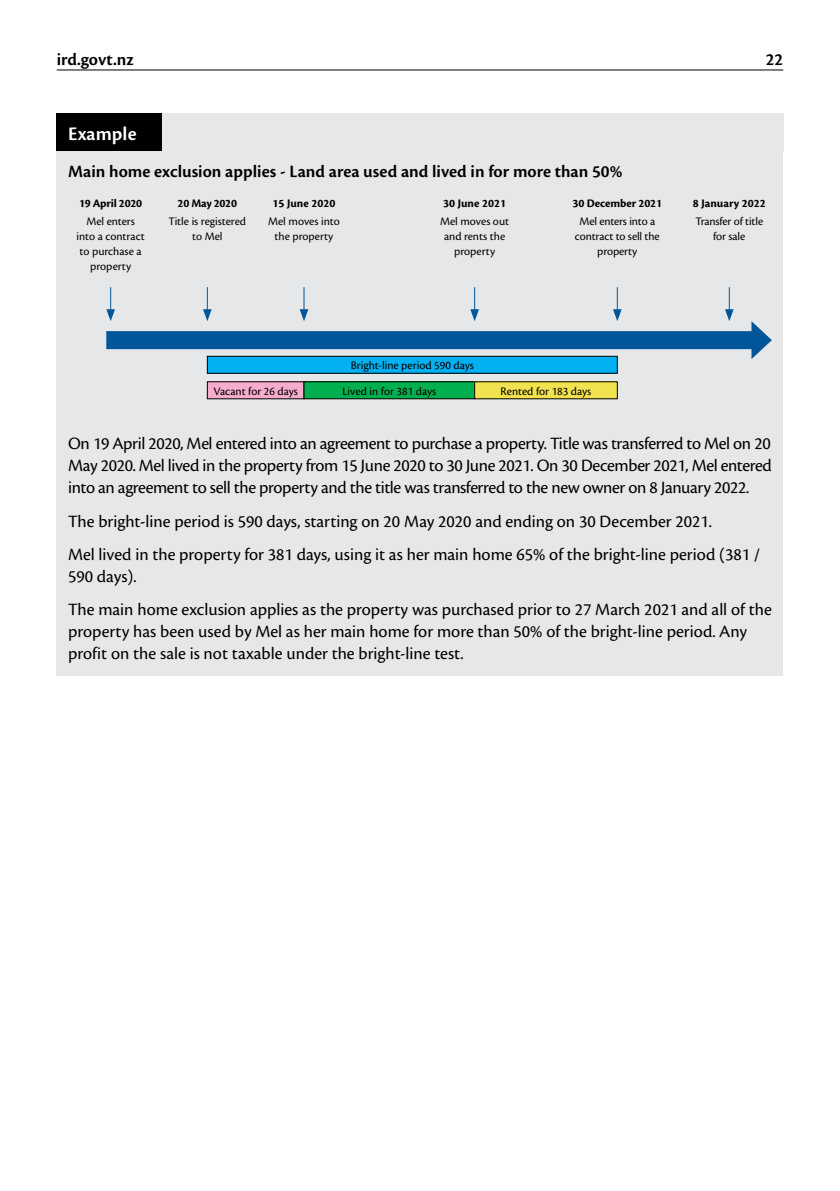
<style>
.page{position:relative;width:840px;height:1191px;background:#fff}
.page>*{position:absolute;margin:0;border:0;box-sizing:border-box;transform-origin:0 0}
.t1{font:600 20px "Cronos Pro";letter-spacing:.005em;color:#fff}
.Body_Text_2mm{font:18px/22px "Cronos Pro";color:#000}
.Body_Text_2mm-2{font:600 18px "Cronos Pro";color:#000}
.Diagram_Text_-_small{font:12px/15px "Cronos Pro";letter-spacing:-.005em;color:#000;text-align:center}
.Diagram_Text_-_small-2{font:700 12px "Cronos Pro";color:#000}
.Diagram_Text_-_small-3{font:700 12px "Cronos Pro";letter-spacing:-.02em;color:#000}
</style>
<div class="page">
<div style="left:57px;top:113px;width:105px;height:39px;background:#000"></div>
<div style="left:162px;top:113px;width:620px;height:39px;background:#e6e7e8"></div>
<div style="left:57px;top:152px;width:725px;height:524px;background:#e6e7e8"></div>
<svg style="left:106px;top:287px;width:9px;height:34px"></svg>
<svg style="left:203px;top:287px;width:8px;height:34px"></svg>
<svg style="left:470px;top:287px;width:8px;height:34px"></svg>
<div style="left:106px;top:331px;width:652px;height:18px;background:#005699"></div>
<svg style="left:751px;top:321px;width:20px;height:38px"></svg>
<svg style="left:299px;top:287px;width:9px;height:34px"></svg>
<svg style="left:613px;top:287px;width:8px;height:34px"></svg>
<svg style="left:725px;top:287px;width:8px;height:34px"></svg>
<div style="left:207px;top:356px;width:410px;height:17px;background:#00b0f0"></div>
<div style="left:207px;top:356px;width:410px;height:17px;border:1px solid #000"></div>
<div style="left:207px;top:382px;width:97px;height:17px;background:#f6adcd"></div>
<div style="left:304px;top:382px;width:170px;height:17px;background:#00b04f"></div>
<div style="left:303px;top:381px;width:171px;height:18px;border:1px solid #000"></div>
<div style="left:474px;top:382px;width:143px;height:17px;background:#f2e24f"></div>
<hr style="left:57px;top:69px;width:725px;height:1px;background:#000">
<p class="Body_Text_2mm-2" style="left:57px;top:49px;width:78px">ird.govt.nz</p>
<p class="Body_Text_2mm-2" style="left:765px;top:49px;width:19px">22</p>
<h4 class="t1" style="left:68px;top:123px;width:70px">Example</h4>
<p class="Body_Text_2mm-2" style="left:68px;top:161px;width:555px">Main home exclusion applies - Land area used and lived in for more than 50%</p>
<p class="Diagram_Text_-_small-3" style="left:79px;top:196px;width:64px">19 April 2020</p>
<p class="Diagram_Text_-_small" style="left:76px;top:213px;width:70px">Mel enters into a contract to purchase a property</p>
<p class="Diagram_Text_-_small-2" style="left:572px;top:196px;width:91px">30 December 2021</p>
<p class="Diagram_Text_-_small" style="left:574px;top:213px;width:86px">Mel enters into a contract to sell the property</p>
<p class="Diagram_Text_-_small-3" style="left:177px;top:196px;width:61px">20 May 2020</p>
<p class="Diagram_Text_-_small" style="left:168px;top:213px;width:79px">Title is registered to Mel</p>
<p class="Diagram_Text_-_small-2" style="left:272px;top:196px;width:64px">15 June 2020</p>
<p class="Diagram_Text_-_small" style="left:268px;top:213px;width:73px">Mel moves into the property</p>
<p class="Diagram_Text_-_small-2" style="left:443px;top:196px;width:64px">30 June 2021</p>
<p class="Diagram_Text_-_small" style="left:440px;top:213px;width:71px">Mel moves out and rents the property</p>
<p class="Diagram_Text_-_small-2" style="left:692px;top:196px;width:74px">8 January 2022</p>
<p class="Diagram_Text_-_small" style="left:695px;top:213px;width:69px">Transfer of title for sale</p>
<p class="Diagram_Text_-_small" style="left:350px;top:358px;width:125px">Bright-line period 590 days</p>
<p class="Diagram_Text_-_small" style="left:213px;top:384px;width:86px">Vacant for 26 days</p>
<p class="Diagram_Text_-_small" style="left:342px;top:384px;width:95px">Lived in for 381 days</p>
<p class="Diagram_Text_-_small" style="left:500px;top:384px;width:92px">Rented for 183 days</p>
<p class="Body_Text_2mm" style="left:68px;top:432px;width:705px;text-align:justify">On 19 April 2020, Mel entered into an agreement to purchase a property. Title was transferred to Mel on 20<br>May 2020. Mel lived in the property from 15 June 2020 to 30 June 2021. On 30 December 2021, Mel entered into an agreement to sell the property and the title was transferred to the new owner on 8 January 2022.</p>
<p class="Body_Text_2mm" style="left:68px;top:510px;width:645px">The bright-line period is 590 days, starting on 20 May 2020 and ending on 30 December 2021.</p>
<p class="Body_Text_2mm" style="left:68px;top:543px;width:693px">Mel lived in the property for 381 days, using it as her main home 65% of the bright-line period (381 /<br>590 days).</p>
<p class="Body_Text_2mm" style="left:68px;top:598px;width:704px">The main home exclusion applies as the property was purchased prior to 27 March 2021 and all of the property has been used by Mel as her main home for more than 50% of the bright-line period. Any profit on the sale is not taxable under the bright-line test.</p>
</div>
